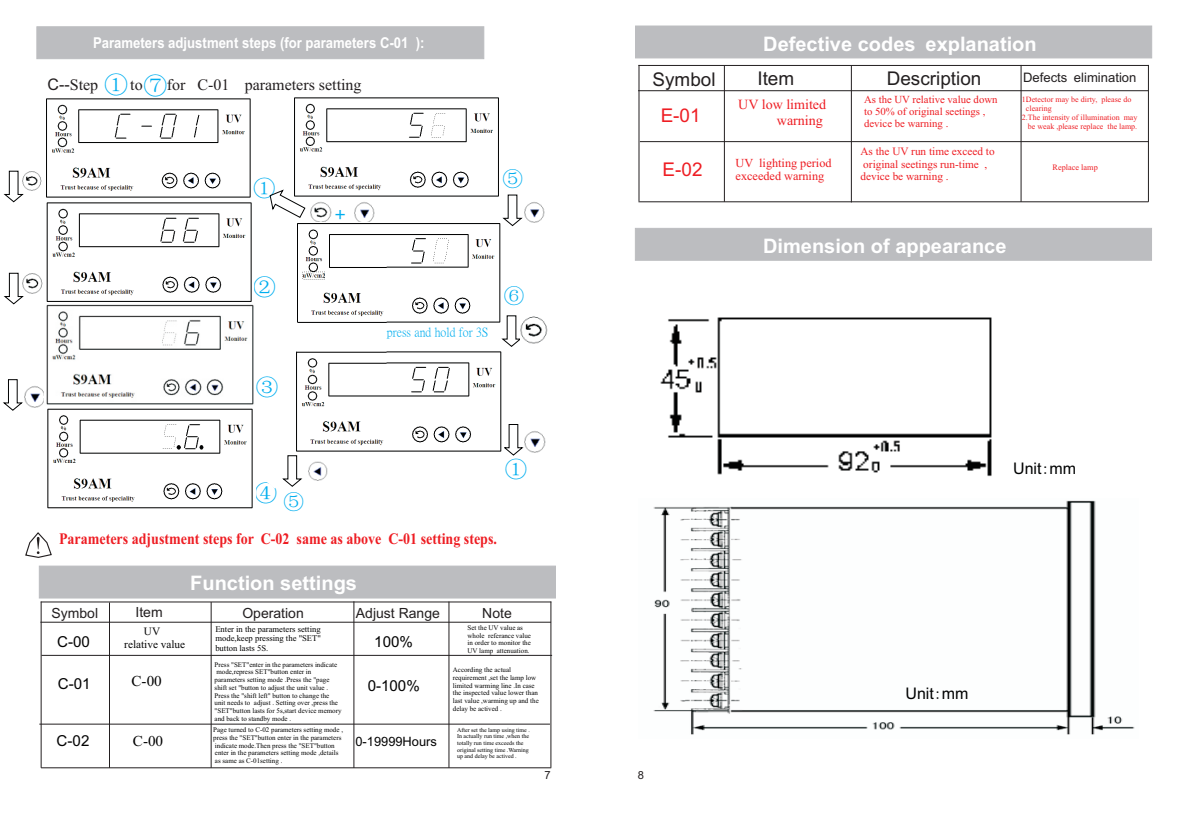
<style>
.page{position:relative;width:1190px;height:822px;background:#fff}
.page>*{position:absolute;margin:0;border:0;box-sizing:border-box;transform-origin:0 0}
.t1{font:24px "Sim Hei";color:#00aeef}
.t2{font:23px "Sim Hei";color:#00aeef}
.t3{font:22.8px "Sim Hei";color:#00aeef}
.t4{font:22.6px "Sim Hei";color:#00aeef}
.t5{font:22.4px "Sim Hei";color:#00aeef}
.t6{font:20.6px "Sim Hei";color:#00aeef}
.t7{font:700 20px "Arial";color:#fff}
.t8{font:19px "Arial";color:#231f20}
.t9{font:19px "Arial";color:#ee1d23}
.t10{font:700 16px "Times New Roman";color:#ee1d23;scale:.88 1}
.t11{font:16px "Times New Roman";color:#231f20}
.t12{font:16px "Arial";color:#010202}
.t13{font:15.2px "Arial";color:#030303}
.t14{font:15.2px "Times New Roman";color:#030303}
.t15{font:700 15px "Arial";color:#fff;scale:.88 1}
.t16{font:14px "Arial";color:#231f20}
.t17{font:14px/15.6px "Times New Roman";color:#ee1d23;text-align:right}
.t18{font:13px "Arial";color:#231f20}
.t19{font:12.8px "Arial";color:#030303}
.t20{font:12.6px "P Ming Li U";color:#00aeef}
.t21{font:12.2px/13.6px "Times New Roman";color:#ee1d23}
.t22{font:11.2px/12.4px "Times New Roman";color:#ee1d23}
.t23{font:11.2px/12.4px "Times New Roman";color:#030303;text-align:center}
.t24{font:11.2px "Arial";color:#231f20}
.t25{font:10.8px/12px "Times New Roman";color:#ee1d23}
.t26{font:8.6px/9.6px "Times New Roman";color:#030303;text-align:justify}
.t27{font:8.2px "Times New Roman";color:#ee1d23}
.t28{font:8px "Times New Roman";color:#ee1d23}
.t29{font:7px/7.8px "Times New Roman";color:#030303}
.t30{font:6px/6.6px "Times New Roman";color:#030303}
.s1{font-family:"Arial"}
.s2{font-family:"Sim Sun"}
</style>
<div class="page">
<svg style="left:25px;top:532px;width:27px;height:26px"></svg>
<div style="left:38px;top:565px;width:518px;height:34px;background:#bcbdc0"></div>
<hr style="left:41px;top:602px;width:1px;height:166px;background:#231f20">
<hr style="left:109px;top:602px;width:1px;height:166px;background:#231f20">
<hr style="left:211px;top:602px;width:1px;height:166px;background:#231f20">
<hr style="left:353px;top:601px;width:1px;height:167px;background:#231f20">
<hr style="left:449px;top:602px;width:1px;height:166px;background:#231f20">
<hr style="left:550px;top:602px;width:1px;height:166px;background:#231f20">
<hr style="left:41px;top:767px;width:510px;height:1px;background:#231f20">
<hr style="left:39px;top:724px;width:511px;height:1px;background:#231f20">
<hr style="left:41px;top:655px;width:511px;height:1px;background:#231f20">
<hr style="left:40px;top:622px;width:511px;height:1px;background:#231f20">
<hr style="left:41px;top:602px;width:510px;height:1px;background:#231f20">
<div style="left:635px;top:25px;width:518px;height:34px;background:#bcbdc0"></div>
<hr style="left:639px;top:65px;width:1px;height:136px;background:#231f20">
<hr style="left:724px;top:66px;width:1px;height:136px;background:#231f20">
<hr style="left:851px;top:66px;width:1px;height:136px;background:#231f20">
<hr style="left:1021px;top:65px;width:1px;height:137px;background:#231f20">
<hr style="left:1148px;top:65px;width:1px;height:137px;background:#231f20">
<hr style="left:638px;top:201px;width:510px;height:1px;background:#231f20">
<hr style="left:640px;top:141px;width:509px;height:1px;background:#231f20">
<hr style="left:638px;top:90px;width:510px;height:1px;background:#231f20">
<hr style="left:638px;top:65px;width:510px;height:1px;background:#231f20">
<div style="left:635px;top:228px;width:517px;height:33px;background:#bcbdc0"></div>
<img style="left:660px;top:317px;width:332px;height:160px">
<img style="left:653px;top:500px;width:482px;height:235px">
<div style="left:36px;top:26px;width:449px;height:34px;background:#bcbdc0"></div>
<svg style="left:4px;top:170px;width:20px;height:33px"></svg>
<img style="left:22px;top:171px;width:20px;height:19px">
<svg style="left:4px;top:273px;width:20px;height:32px"></svg>
<img style="left:23px;top:273px;width:20px;height:20px">
<svg style="left:3px;top:379px;width:20px;height:32px"></svg>
<svg style="left:282px;top:455px;width:21px;height:32px"></svg>
<img style="left:309px;top:462px;width:18px;height:18px">
<img style="left:24px;top:386px;width:20px;height:21px">
<svg style="left:503px;top:194px;width:20px;height:33px"></svg>
<img style="left:524px;top:202px;width:21px;height:21px">
<svg style="left:502px;top:315px;width:18px;height:32px"></svg>
<img style="left:520px;top:316px;width:28px;height:27px">
<svg style="left:504px;top:424px;width:20px;height:32px"></svg>
<img style="left:525px;top:431px;width:21px;height:21px">
<svg style="left:269px;top:189px;width:37px;height:29px"></svg>
<img style="left:310px;top:201px;width:21px;height:21px">
<img style="left:354px;top:202px;width:21px;height:20px">
<img style="left:46px;top:98px;width:205px;height:100px">
<img style="left:46px;top:202px;width:208px;height:203px">
<img style="left:47px;top:408px;width:206px;height:101px">
<img style="left:292px;top:97px;width:207px;height:101px">
<img style="left:297px;top:223px;width:207px;height:102px">
<img style="left:296px;top:351px;width:206px;height:101px">
<h3 class="t15" style="left:93px;top:37px;width:378px">Parameters adjustment steps (for parameters C-01 ):</h3>
<h1 class="t1" style="left:104px;top:73px;width:65px">① ⑦</h1>
<h3 class="t11" style="left:245px;top:79px;width:118px">parameters setting</h3>
<h3 class="t11" style="left:48px;top:79px;width:52px"><span class="s1">C--</span>Step</h3>
<h3 class="t11" style="left:130px;top:79px;width:14px">to</h3>
<h3 class="t11" style="left:167px;top:79px;width:64px">for C-01</h3>
<h3 class="t5" style="left:253px;top:177px;width:24px">①</h3>
<h2 class="t2" style="left:253px;top:276px;width:24px">②</h2>
<h3 class="t4" style="left:256px;top:376px;width:24px">③</h3>
<h3 class="t6" style="left:335px;top:204px;width:12px">+</h3>
<h3 class="t6" style="left:502px;top:168px;width:22px">⑤</h3>
<h3 class="t20" style="left:387px;top:326px;width:103px">press and hold for 3S</h3>
<h3 class="t6" style="left:504px;top:285px;width:22px">⑥</h3>
<h3 class="t7" style="left:763px;top:36px;width:275px">Defective codes explanation</h3>
<h3 class="t8" style="left:653px;top:72px;width:65px">Symbol</h3>
<h3 class="t8" style="left:757px;top:71px;width:38px">Item</h3>
<h3 class="t8" style="left:887px;top:71px;width:96px">Description</h3>
<h3 class="t18" style="left:1023px;top:73px;width:115px">Defects elimination</h3>
<h3 class="t9" style="left:661px;top:108px;width:41px">E-01</h3>
<h3 class="t25" style="left:864px;top:95px;width:135px">As the UV relative value down to 50% of original seetings , device be warning .</h3>
<p class="t28" style="left:1022px;top:97px;width:111px">1Detector may be dirty, please do</p>
<h3 class="t17" style="left:738px;top:98px;width:89px">UV low limited warning</h3>
<p class="t28" style="left:1026px;top:97px;width:3px">.</p>
<p class="t28" style="left:1026px;top:106px;width:27px">clearing</p>
<p class="t28" style="left:1022px;top:114px;width:117px">2.The intensity of illumination may</p>
<p class="t28" style="left:1028px;top:123px;width:111px">be weak ,please replace the lamp.</p>
<h3 class="t9" style="left:663px;top:163px;width:41px">E-02</h3>
<h3 class="t21" style="left:736px;top:157px;width:97px">UV lighting period exceeded warning</h3>
<h3 class="t22" style="left:861px;top:146px;width:136px">As the UV run time exceed to original seetings run-time , device be warning .</h3>
<h3 class="t7" style="left:763px;top:239px;width:245px">Dimension of appearance</h3>
<p class="t27" style="left:1053px;top:164px;width:47px">Replace lamp</p>
<h3 class="t3" style="left:255px;top:481px;width:24px">④</h3>
<h3 class="t6" style="left:284px;top:491px;width:22px">⑤</h3>
<h3 class="t5" style="left:505px;top:458px;width:24px">①</h3>
<h3 class="t10" style="left:59px;top:533px;width:499px">Parameters adjustment steps for C-02 same as above C-01 setting steps.</h3>
<h3 class="t7" style="left:190px;top:575px;width:168px">Function settings</h3>
<h3 class="t16" style="left:51px;top:608px;width:48px">Symbol</h3>
<h3 class="t16" style="left:135px;top:607px;width:29px">Item</h3>
<h3 class="t16" style="left:242px;top:608px;width:63px">Operation</h3>
<h3 class="t16" style="left:356px;top:608px;width:86px">Adjust Range</h3>
<h3 class="t16" style="left:482px;top:608px;width:31px">Note</h3>
<h3 class="t13" style="left:57px;top:635px;width:34px">C-00</h3>
<h3 class="t13" style="left:58px;top:678px;width:34px">C-01</h3>
<h3 class="t23" style="left:124px;top:626px;width:62px">UV<br>relative value</h3>
<p class="t29" style="left:468px;top:624px;width:65px">Set the UV value as whole referance value in order to monitor the<br>UV lamp attenuation.</p>
<p class="t29" style="left:453px;top:666px;width:87px">According the actual requirement ,set the lamp low limited warming line .In case the inspected value lower than last value ,warming up and the delay be actived .</p>
<p class="t30" style="left:457px;top:727px;width:74px">After set the lamp using time .<br>In actually run time ,when the totally run time exceeds the original setting time .Warning up and delay be actived .</p>
<p class="t26" style="left:215px;top:625px;width:107px">Enter in the parameters setting mode,keep pressing the "SET" button lasts 5S.</p>
<h3 class="t13" style="left:374px;top:635px;width:40px">100%</h3>
<h3 class="t13" style="left:368px;top:680px;width:54px">0-100%</h3>
<p class="t29" style="left:215px;top:661px;width:129px">Press "SET"enter in the parameters indicate mode,repress SET"button enter in parameters setting mode .Press the "page shift set "button to adjust the unit value .<br>Press the "shift left" button to change the unit needs to adjust . Setting over ,press the "SET"button lasts for 5s,start device memory and back to standby mode .</p>
<p class="t29" style="left:213px;top:727px;width:131px">Page turned to C-02 parameters setting mode , press the "SET"button enter in the parameters indicate mode.Then press the "SET"button enter in the parameters setting mode ,details as same as C-01setting .</p>
<h3 class="t19" style="left:355px;top:737px;width:83px">0-19999Hours</h3>
<h3 class="t14" style="left:132px;top:675px;width:32px">C-00</h3>
<h3 class="t13" style="left:57px;top:734px;width:34px">C-02</h3>
<h3 class="t14" style="left:133px;top:735px;width:32px">C-00</h3>
<h3 class="t24" style="left:545px;top:771px;width:8px">7</h3>
<h3 class="t24" style="left:638px;top:771px;width:8px">8</h3>
<h3 class="t12" style="left:1013px;top:463px;width:65px">Unit<span class="s2">:</span>mm</h3>
<h3 class="t12" style="left:905px;top:687px;width:65px">Unit<span class="s2">:</span>mm</h3>
</div>
